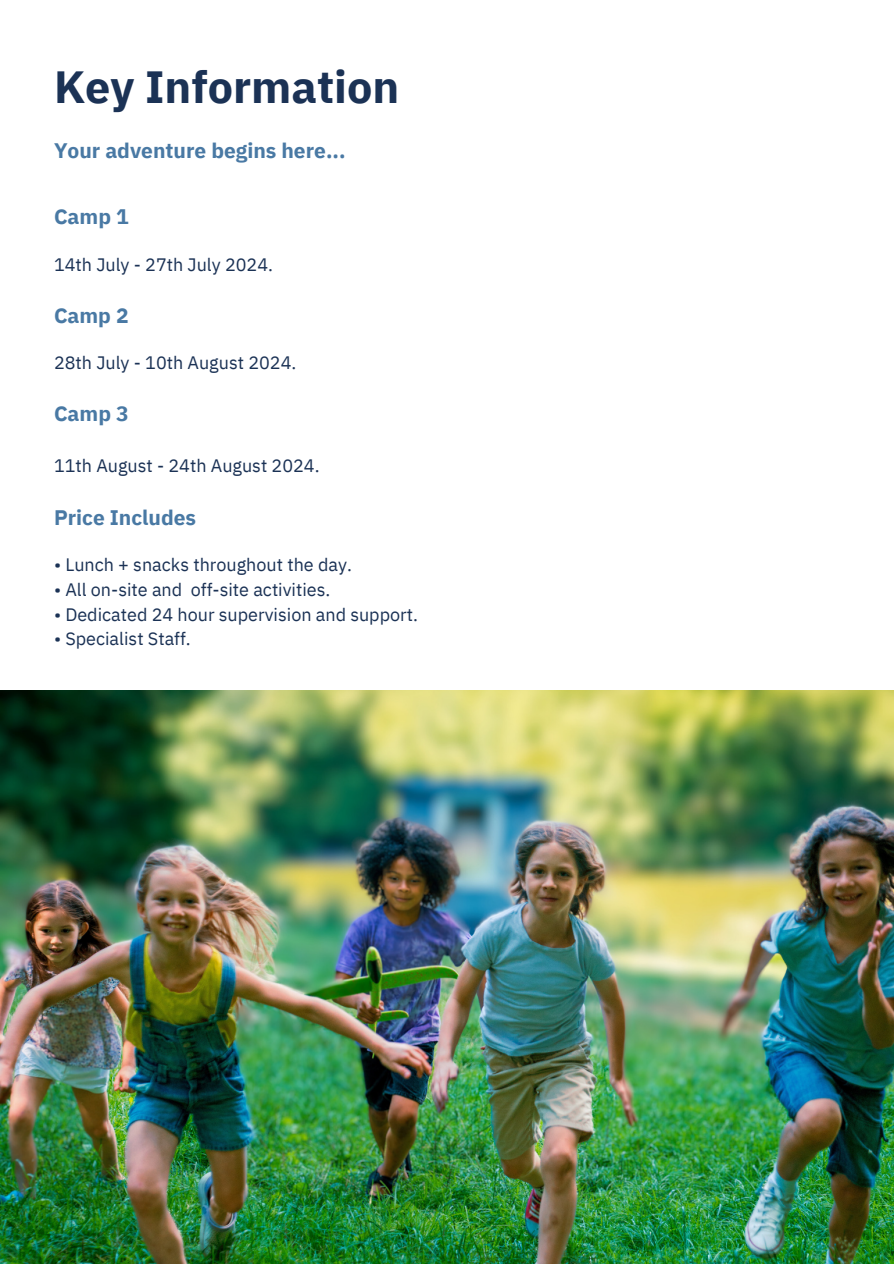
<style>
.page{position:relative;width:894px;height:1264px;background:#fff}
.page>*{position:absolute;margin:0;border:0;box-sizing:border-box;transform-origin:0 0}
.t1{font:700 45px "IBM Plex Sans";color:#1b3255}
.t2{font:700 21px "IBM Plex Sans";color:#4979a4}
.t3{font:18px "IBM Plex Sans";color:#1b3255}
</style>
<div class="page">
<img style="left:0;top:691px;width:893px;height:572px">
<h1 class="t1" style="left:54px;top:51px;width:347px">Key Information</h1>
<p class="t2" style="left:54px;top:134px;width:293px">Your adventure begins here...</p>
<p class="t2" style="left:54px;top:200px;width:76px">Camp 1</p>
<p class="t3" style="left:54px;top:250px;width:220px">14th July - 27th July 2024.</p>
<p class="t2" style="left:54px;top:298px;width:76px">Camp 2</p>
<p class="t3" style="left:54px;top:349px;width:244px">28th July - 10th August 2024.</p>
<p class="t2" style="left:54px;top:396px;width:76px">Camp 3</p>
<p class="t3" style="left:54px;top:452px;width:267px">11th August - 24th August 2024.</p>
<p class="t2" style="left:54px;top:500px;width:144px">Price Includes</p>
<p class="t3" style="left:54px;top:551px;width:299px">• Lunch + snacks throughout the day.</p>
<p class="t3" style="left:54px;top:576px;width:278px">• All on-site and off-site activities.</p>
<p class="t3" style="left:54px;top:600px;width:365px">• Dedicated 24 hour supervision and support.</p>
<p class="t3" style="left:54px;top:625px;width:138px">• Specialist Staff.</p>
</div>
